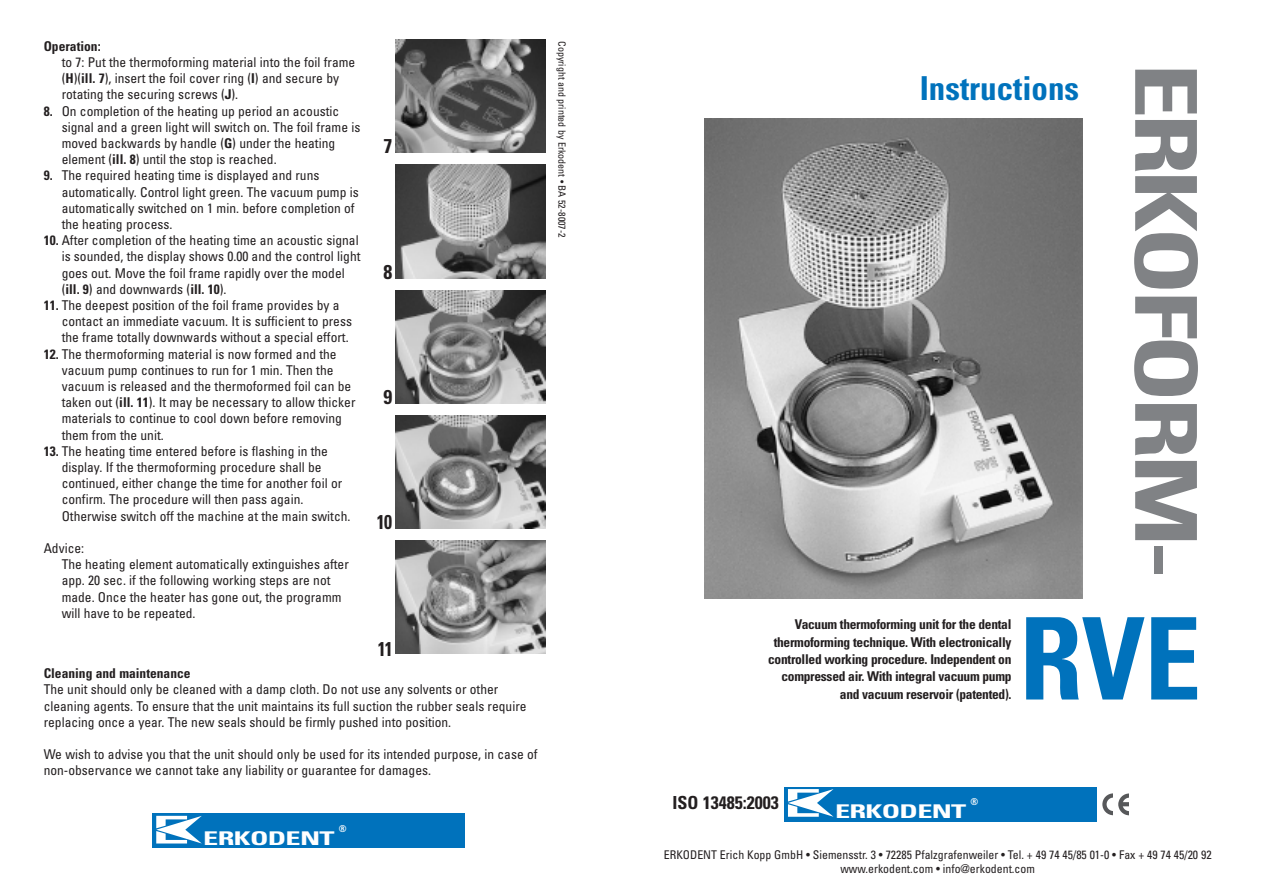
<style>
.page{position:relative;width:1263px;height:893px;background:#fff}
.page>*{position:absolute;margin:0;border:0;box-sizing:border-box;transform-origin:0 0}
.t1{font:700 condensed 114px "Univers";color:#0072bc}
.t2{font:700 condensed 85.5px "Univers";letter-spacing:-.045em;color:#808285;scale:1.3 1}
.t3{font:700 condensed 33px "Univers";color:#0072bc}
.t4{font:700 condensed 19.95px "Univers";color:#231f20;scale:.9 1}
.t5{font:700 condensed 19.95px "Univers";color:#231f20}
.t6{font:700 condensed 18.9px "Univers";letter-spacing:-.02em;color:#fff;scale:1.6 1}
.t7{font:700 condensed 18px "Univers";color:#231f20}
.t8{font:condensed 13.5px/16.2px "Univers";color:#231f20}
.t9{font:700 condensed 13.5px/17.4px "Univers";letter-spacing:-.02em;color:#231f20;text-align:right}
.t10{font:700 condensed 13.5px "Univers";color:#231f20}
.t11{font:condensed 12px/14.4px "Univers";color:#231f20;text-align:center}
.t12{font:condensed 10.05px "Univers";color:#231f20}
.t13{font:700 condensed 9.45px "Univers";color:#fff}
.s1{font-weight:700}
</style>
<div class="page">
<img style="left:704px;top:119px;width:378px;height:479px">
<img style="left:396px;top:40px;width:149px;height:113px">
<img style="left:396px;top:165px;width:149px;height:113px">
<img style="left:396px;top:290px;width:149px;height:113px">
<img style="left:396px;top:415px;width:149px;height:114px">
<img style="left:396px;top:541px;width:149px;height:113px">
<div style="left:784px;top:787px;width:312px;height:34px;background:#0072bc"></div>
<svg style="left:788px;top:789px;width:45px;height:28px"></svg>
<div style="left:152px;top:813px;width:313px;height:35px;background:#0072bc"></div>
<svg style="left:156px;top:816px;width:46px;height:27px"></svg>
<svg style="left:1102px;top:793px;width:27px;height:22px"></svg>
<svg style="left:1119px;top:802px;width:10px;height:4px"></svg>
<p class="t10" style="left:44px;top:41px;width:58px">Operation:</p>
<p class="t8" style="left:62px;top:55px;width:295px">to 7: Put the thermoforming material into the foil frame (<span class="s1">H</span>)(<span class="s1">ill. 7</span>), insert the foil cover ring (<span class="s1">I</span>) and secure by rotating the securing screws (<span class="s1">J</span>).</p>
<p class="t8" style="left:62px;top:104px;width:300px;text-indent:-18px"><span class="s1">8.</span> On completion of the heating up period an acoustic signal and a green light will switch on. The foil frame is moved backwards by handle (<span class="s1">G</span>) under the heating element (<span class="s1">ill. 8</span>) until the stop is reached.</p>
<p class="t8" style="left:62px;top:169px;width:299px;text-indent:-18px"><span class="s1">9.</span> The required heating time is displayed and runs automatically. Control light green. The vacuum pump is automatically switched on 1 min. before completion of the heating process.</p>
<p class="t8" style="left:62px;top:233px;width:300px;text-indent:-18px"><span class="s1">10.</span> After completion of the heating time an acoustic signal is sounded, the display shows 0.00 and the control light goes out. Move the foil frame rapidly over the model (<span class="s1">ill. 9</span>) and downwards (<span class="s1">ill. 10</span>).</p>
<p class="t8" style="left:62px;top:298px;width:292px;text-indent:-18px"><span class="s1">11.</span> The deepest position of the foil frame provides by a contact an immediate vacuum. It is sufficient to press the frame totally downwards without a special effort.</p>
<p class="t8" style="left:62px;top:347px;width:295px;text-indent:-18px"><span class="s1">12.</span> The thermoforming material is now formed and the vacuum pump continues to run for 1 min. Then the vacuum is released and the thermoformed foil can be taken out (<span class="s1">ill. 11</span>). It may be necessary to allow thicker materials to continue to cool down before removing them from the unit.</p>
<p class="t8" style="left:62px;top:444px;width:290px;text-indent:-18px"><span class="s1">13.</span> The heating time entered before is flashing in the display. If the thermoforming procedure shall be continued, either change the time for another foil or confirm. The procedure will then pass again.<br>Otherwise switch off the machine at the main switch.</p>
<p class="t8" style="left:62px;top:541px;width:289px;text-indent:-18px">Advice:<br>The heating element automatically extinguishes after app. 20 sec. if the following working steps are not made. Once the heater has gone out, the programm will have to be repeated.</p>
<h3 class="t5" style="left:384px;top:139px;width:10px">7</h3>
<h3 class="t5" style="left:384px;top:264px;width:10px">8</h3>
<h3 class="t5" style="left:384px;top:389px;width:10px">9</h3>
<h3 class="t4" style="left:377px;top:515px;width:18px">10</h3>
<h3 class="t4" style="left:378px;top:641px;width:18px">11</h3>
<p class="t10" style="left:44px;top:668px;width:148px">Cleaning and maintenance</p>
<p class="t8" style="left:44px;top:683px;width:484px">The unit should only be cleaned with a damp cloth. Do not use any solvents or other cleaning agents. To ensure that the unit maintains its full suction the rubber seals require replacing once a year. The new seals should be firmly pushed into position.</p>
<p class="t8" style="left:44px;top:747px;width:495px">We wish to advise you that the unit should only be used for its intended purpose, in case of non-observance we cannot take any liability or guarantee for damages.</p>
<p class="t13" style="left:339px;top:825px;width:9px">®</p>
<h3 class="t6" style="left:203px;top:831px;width:84px">ERKODENT</h3>
<p class="t12" style="left:566px;top:41px;width:198px;rotate:90deg">Copyright and printed by Erkodent • BA 52-8007-2</p>
<h3 class="t3" style="left:920px;top:76px;width:161px">Instructions</h3>
<h2 class="t2" style="left:1197px;top:63px;width:399px;rotate:90deg">ERKOFORM-</h2>
<p class="t9" style="left:768px;top:617px;width:245px">Vacuum thermoforming unit for the dental thermoforming technique. With electronically controlled working procedure. Independent on compressed air. With integral vacuum pump and vacuum reservoir (patented).</p>
<h1 class="t1" style="left:1019px;top:617px;width:183px">RVE</h1>
<h3 class="t7" style="left:672px;top:796px;width:108px">ISO 13485:2003</h3>
<p class="t13" style="left:970px;top:798px;width:9px">®</p>
<h3 class="t6" style="left:835px;top:804px;width:84px">ERKODENT</h3>
<p class="t11" style="left:664px;top:848px;width:549px">ERKODENT Erich Kopp GmbH • Siemensstr. 3 • 72285 Pfalzgrafenweiler • Tel. + 49 74 45/85 01-0 • Fax + 49 74 45/20 92 www.erkodent.com • info@erkodent.com</p>
</div>
